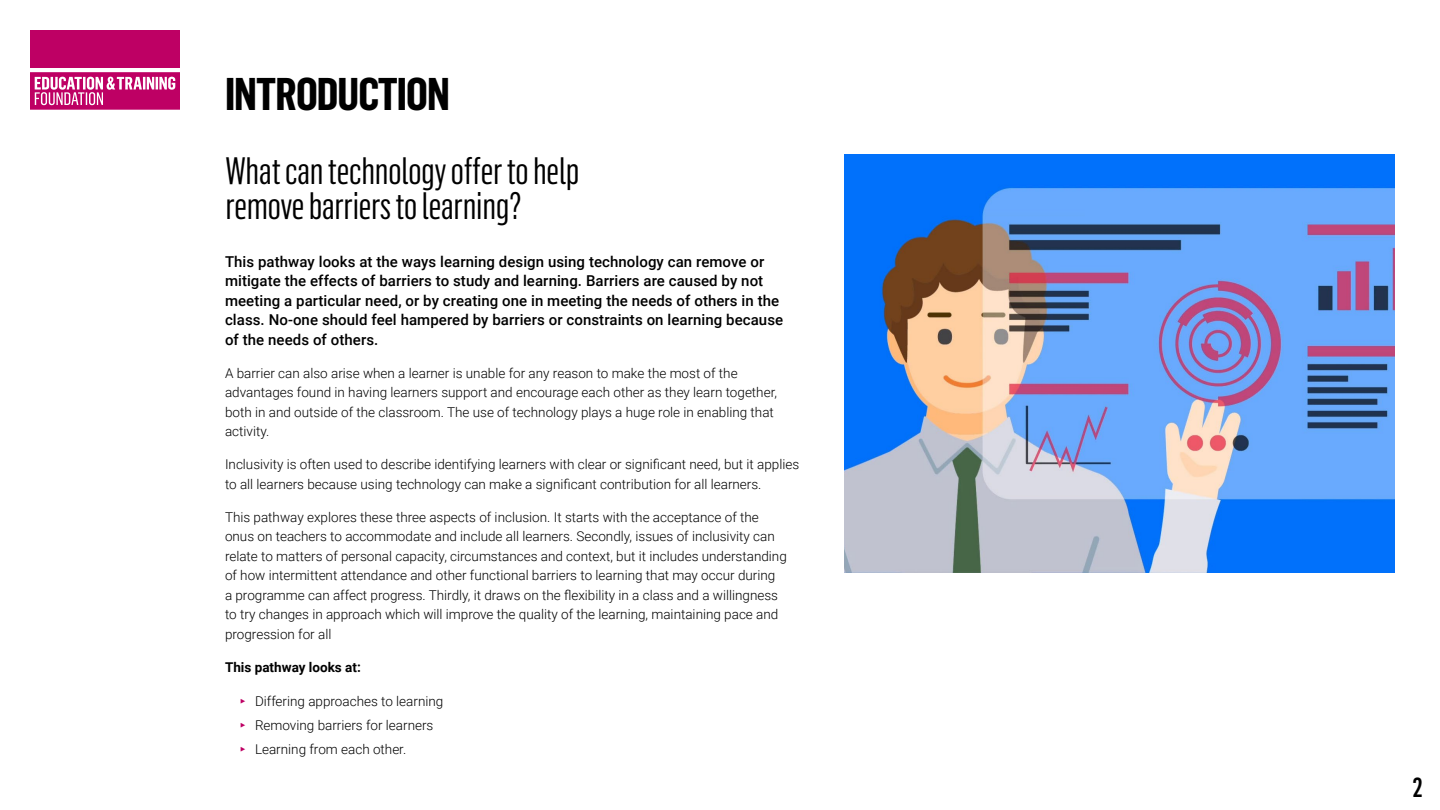
<style>
.page{position:relative;width:1440px;height:810px;background:#fff}
.page>*{position:absolute;margin:0;border:0;box-sizing:border-box;transform-origin:0 0}
.Section_Heading{font:700 45px "Flama Condensed";letter-spacing:-.02em;color:#000}
.Intro_feature{font:37.5px/34.5px "Flama Condensed";letter-spacing:-.02em;color:#000}
.t1{font:500 27px "Flama Condensed";color:#000}
.Lead_Paragraph{font:500 15px/19.5px "Roboto";letter-spacing:.005em;color:#000}
.t2{font:300 13.5px/19.5px "Roboto";color:#000}
.t3{font:700 13.5px "Roboto";color:#000}
.s1{font-family:"Flama Condensed";font-weight:700;color:#be0064}
</style>
<div class="page">
<svg style="left:30px;top:72px;width:150px;height:38px;background:#ce418b"></svg>
<div style="left:30px;top:30px;width:150px;height:38px;background:#be0064"></div>
<img style="left:844px;top:154px;width:551px;height:419px">
<p class="Section_Heading" style="left:225px;top:65px;width:227px">INTRODUCTION</p>
<p class="Intro_feature" style="left:225px;top:152px;width:356px">What can technology offer to help remove barriers to learning?</p>
<p class="Lead_Paragraph" style="left:225px;top:251px;width:560px">This pathway looks at the ways learning design using technology can remove or mitigate the effects of barriers to study and learning. Barriers are caused by not meeting a particular need, or by creating one in meeting the needs of others in the class. No-one should feel hampered by barriers or constraints on learning because of the needs of others.</p>
<p class="t2" style="left:225px;top:363px;width:554px">A barrier can also arise when a learner is unable for any reason to make the most of the advantages found in having learners support and encourage each other as they learn together, both in and outside of the classroom. The use of technology plays a huge role in enabling that activity.</p>
<p class="t2" style="left:225px;top:454px;width:576px">Inclusivity is often used to describe identifying learners with clear or significant need, but it applies to all learners because using technology can make a significant contribution for all learners.</p>
<p class="t2" style="left:225px;top:507px;width:563px">This pathway explores these three aspects of inclusion. It starts with the acceptance of the onus on teachers to accommodate and include all learners. Secondly, issues of inclusivity can relate to matters of personal capacity, circumstances and context, but it includes understanding of how intermittent attendance and other functional barriers to learning that may occur during<br>a programme can affect progress. Thirdly, it draws on the flexibility in a class and a willingness to try changes in approach which will improve the quality of the learning, maintaining pace and progression for all</p>
<p class="t3" style="left:225px;top:657px;width:137px">This pathway looks at:</p>
<p class="t2" style="left:240px;top:691px;width:205px"><span class="s1">►</span> Differing approaches to learning</p>
<p class="t2" style="left:240px;top:715px;width:195px"><span class="s1">►</span> Removing barriers for learners</p>
<p class="t2" style="left:240px;top:739px;width:168px"><span class="s1">►</span> Learning from each other.</p>
<h3 class="t1" style="left:1413px;top:771px;width:12px">2</h3>
</div>
